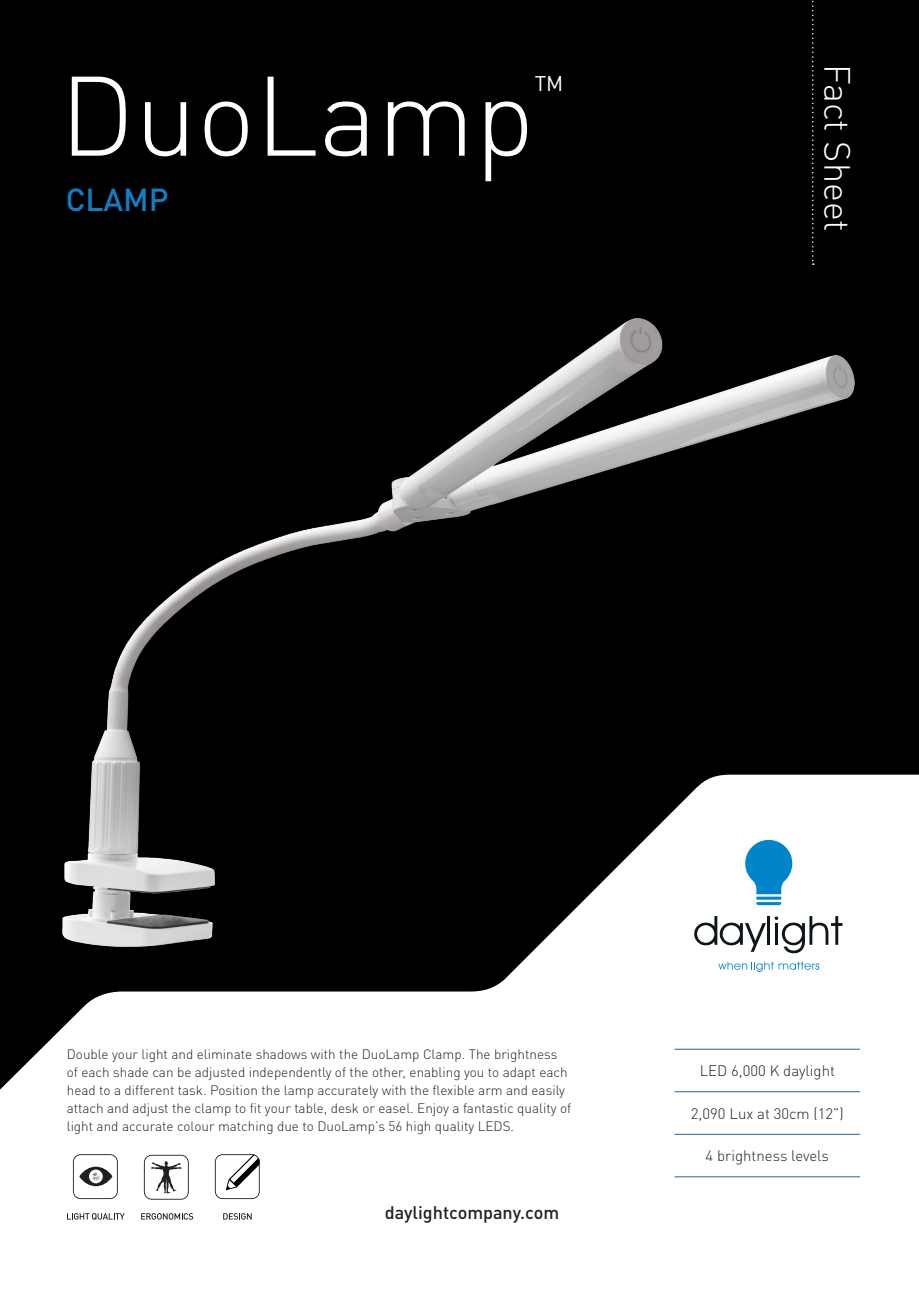
<style>
.page{position:relative;width:919px;height:1289px;background:#fff}
.page>*{position:absolute;margin:0;border:0;box-sizing:border-box;transform-origin:0 0}
.t1{font:300 111px "DIN Pro";color:#fff}
.t2{font:300 36px "DIN Pro";color:#fff}
.t3{font:500 31.5px "DIN Pro";color:#127ec2}
.t4{font:21px "DIN Pro";color:#fff}
.t5{font:500 18px "DIN Pro";color:#231f20}
.t6{font:300 15px "DIN Pro";color:#231f20}
.t7{font:300 13.5px/18px "DIN Pro";color:#231f20}
</style>
<div class="page">
<div style="left:0;top:0;width:918px;height:1288px;background:#000"></div>
<div style="left:0;top:977px;width:918px;height:311px;background:#fff"></div>
<hr style="left:674px;top:1048px;width:186px;height:1px;background:#1664ae">
<hr style="left:674px;top:1091px;width:186px;height:1px;background:#1664ae">
<hr style="left:674px;top:1133px;width:186px;height:1px;background:#1664ae">
<hr style="left:674px;top:1176px;width:186px;height:1px;background:#1664ae">
<svg style="left:73px;top:1154px;width:45px;height:44px"></svg>
<svg style="left:144px;top:1154px;width:45px;height:45px"></svg>
<svg style="left:141px;top:1213px;width:52px;height:6px"></svg>
<svg style="left:67px;top:1213px;width:57px;height:6px"></svg>
<svg style="left:223px;top:1213px;width:29px;height:6px"></svg>
<svg style="left:215px;top:1154px;width:45px;height:44px"></svg>
<img style="left:62px;top:318px;width:856px;height:659px">
<svg style="left:812px;top:0;width:1px;height:265px"></svg>
<h1 class="t1" style="left:60px;top:32px;width:476px">DuoLamp</h1>
<h3 class="t4" style="left:534px;top:68px;width:30px">TM</h3>
<h3 class="t3" style="left:66px;top:175px;width:105px">CLAMP</h3>
<h2 class="t2" style="left:864px;top:64px;width:169px;rotate:90deg">Fact Sheet</h2>
<p class="t7" style="left:67px;top:1044px;width:506px">Double your light and eliminate shadows with the DuoLamp Clamp. The brightness of each shade can be adjusted independently of the other, enabling you to adapt each head to a different task. Position the lamp accurately with the flexible arm and easily attach and adjust the clamp to fit your table, desk or easel. Enjoy a fantastic quality of light and accurate colour matching due to DuoLamp’s 56 high quality LEDS.</p>
<h3 class="t5" style="left:385px;top:1198px;width:176px">daylightcompany.com</h3>
<p class="t6" style="left:699px;top:1059px;width:137px">LED 6,000 K daylight</p>
<p class="t6" style="left:690px;top:1101px;width:154px">2,090 Lux at 30cm (12”)</p>
<p class="t6" style="left:705px;top:1144px;width:125px">4 brightness levels</p>
</div>
